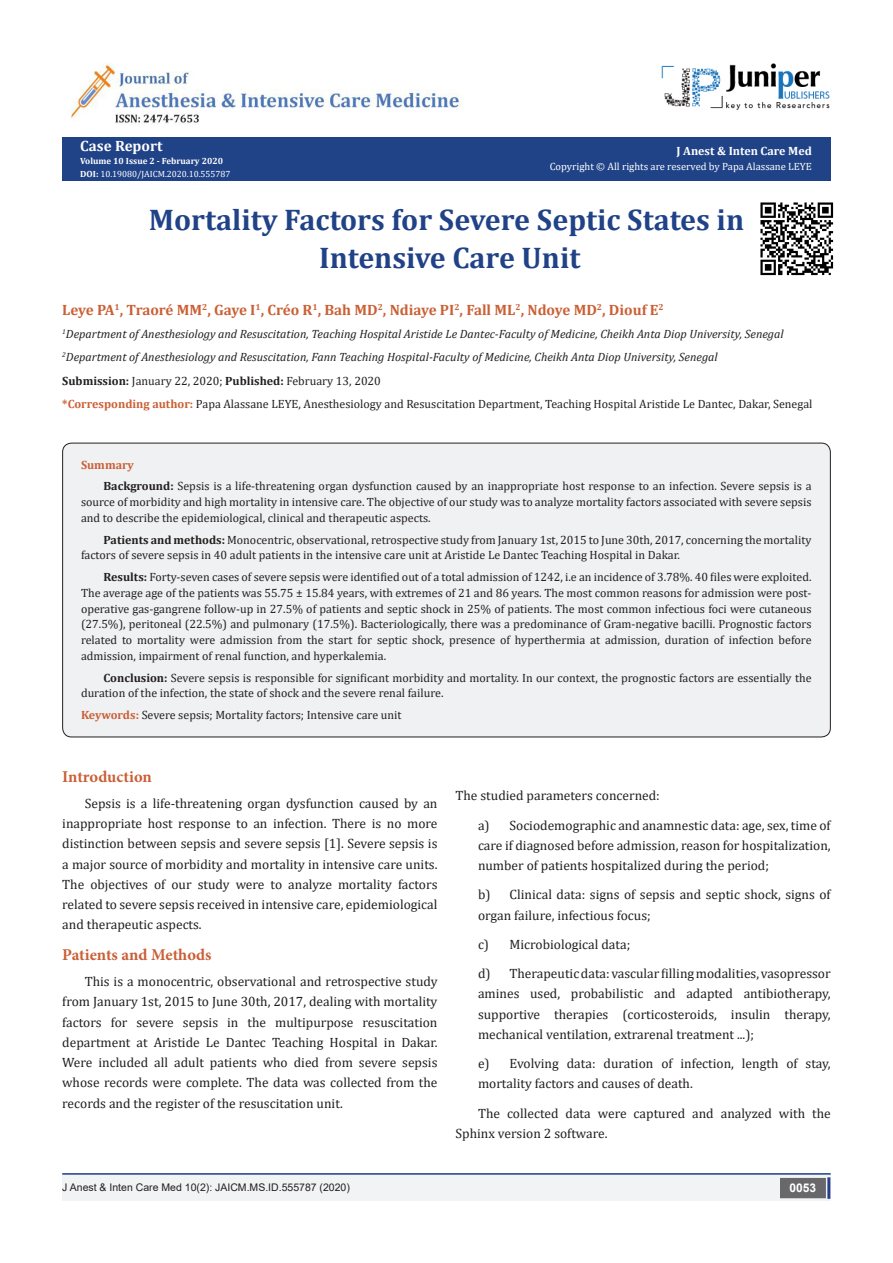
<style>
.page{position:relative;width:893px;height:1263px;background:#fff}
.page>*{position:absolute;margin:0;border:0;box-sizing:border-box;transform-origin:0 0}
.t1{font:700 30px/37.5px "Cambria";color:#204287;text-align:center}
.t2{font:700 16.5px "Minion Pro";letter-spacing:-.005em;color:#ca5f37}
.t3{font:700 15px "Cambria";color:#ca6035}
.t4{font:700 15px "Cambria";color:#fff}
.t5{font:13.5px/20.2px "Cambria";color:#231f20;text-align:justify}
.t6{font:12px/15.8px "Cambria";color:#231f20;text-align:justify}
.t7{font:italic 12px "Cambria";color:#231f20}
.t8{font:700 12px "Cambria";color:#fff}
.t9{font:700 12px "Cambria";color:#ca5f37}
.t10{font:700 12px "Arial";color:#fff}
.t11{font:10.5px "Arial";color:#231f20}
.t12{font:10.5px "Cambria";color:#fff}
.t13{font:9px "Cambria";color:#fff}
.t14{font:700 9px "Cambria";color:#fff}
.s1{font-weight:700}
.s2{font-weight:700;color:#ca6035}
.s3{font-weight:700;color:#ca5f37}
</style>
<div class="page">
<div style="left:62px;top:138px;width:769px;height:43px;background:#204287"></div>
<div style="left:62px;top:1174px;width:494px;height:26px;background:#f2f3f4"></div>
<div style="left:510px;top:1174px;width:321px;height:27px;background:#f2f3f4"></div>
<div style="left:781px;top:1179px;width:44px;height:18px;background:#68676a"></div>
<div style="left:780px;top:1178px;width:46px;height:20px;border:2px solid #68676a"></div>
<div style="left:827px;top:1177px;width:3px;height:22px;border:2px solid #253f8e"></div>
<img style="left:662px;top:63px;width:168px;height:47px">
<img style="left:71px;top:63px;width:391px;height:60px">
<hr style="left:62px;top:1173px;width:769px;height:2px;background:#183f89">
<div style="left:63px;top:443px;width:767px;height:294px;background:#f0f1f2;border-radius:9px"></div>
<img style="left:760px;top:202px;width:74px;height:74px">
<p class="t4" style="left:80px;top:135px;width:84px">Case Report</p>
<p class="t14" style="left:80px;top:155px;width:144px">Volume 10 Issue 2 - February 2020</p>
<p class="t13" style="left:80px;top:168px;width:152px"><span class="s1">DOI:</span> 10.19080/JAICM.2020.10.555787</p>
<p class="t8" style="left:676px;top:142px;width:137px">J Anest &amp; Inten Care Med</p>
<p class="t12" style="left:550px;top:161px;width:264px">Copyright © All rights are reserved by Papa Alassane LEYE</p>
<p class="t1" style="left:149px;top:200px;width:597px">Mortality Factors for Severe Septic States in<br>Intensive Care Unit</p>
<p class="t3" style="left:62px;top:299px;width:603px">Leye PA<sup>1</sup>, Traoré MM<sup>2</sup>, Gaye I<sup>1</sup>, Créo R<sup>1</sup>, Bah MD<sup>2</sup>, Ndiaye PI<sup>2</sup>, Fall ML<sup>2</sup>, Ndoye MD<sup>2</sup>, Diouf E<sup>2</sup></p>
<p class="t7" style="left:62px;top:325px;width:723px"><sup>1</sup>Department of Anesthesiology and Resuscitation, Teaching Hospital Aristide Le Dantec-Faculty of Medicine, Cheikh Anta Diop University, Senegal</p>
<p class="t7" style="left:62px;top:349px;width:657px"><sup>2</sup>Department of Anesthesiology and Resuscitation, Fann Teaching Hospital-Faculty of Medicine, Cheikh Anta Diop University, Senegal</p>
<p class="t6" style="left:62px;top:373px;width:320px"><span class="s1">Submission:</span> January 22, 2020; <span class="s1">Published:</span> February 13, 2020</p>
<p class="t6" style="left:62px;top:396px;width:752px"><span class="s2">*Corresponding author:</span> Papa Alassane LEYE, Anesthesiology and Resuscitation Department, Teaching Hospital Aristide Le Dantec, Dakar, Senegal</p>
<p class="t9" style="left:81px;top:456px;width:55px">Summary</p>
<p class="t6" style="left:81px;top:478px;width:732px;text-indent:22px"><span class="s1">Background:</span> Sepsis is a life-threatening organ dysfunction caused by an inappropriate host response to an infection. Severe sepsis is a source of morbidity and high mortality in intensive care. The objective of our study was to analyze mortality factors associated with severe sepsis and to describe the epidemiological, clinical and therapeutic aspects.</p>
<p class="t6" style="left:81px;top:531px;width:732px;text-indent:22px"><span class="s1">Patients and methods:</span> Monocentric, observational, retrospective study from January 1st, 2015 to June 30th, 2017, concerning the mortality factors of severe sepsis in 40 adult patients in the intensive care unit at Aristide Le Dantec Teaching Hospital in Dakar.</p>
<p class="t6" style="left:81px;top:569px;width:732px;text-indent:22px"><span class="s1">Results:</span> Forty-seven cases of severe sepsis were identified out of a total admission of 1242, i.e an incidence of 3.78%. 40 files were exploited.<br>The average age of the patients was 55.75 ± 15.84 years, with extremes of 21 and 86 years. The most common reasons for admission were post&shy;operative gas-gangrene follow-up in 27.5% of patients and septic shock in 25% of patients. The most common infectious foci were cutaneous (27.5%), peritoneal (22.5%) and pulmonary (17.5%). Bacteriologically, there was a predominance of Gram-negative bacilli. Prognostic factors related to mortality were admission from the start for septic shock, presence of hyperthermia at admission, duration of infection before admission, impairment of renal function, and hyperkalemia.</p>
<p class="t6" style="left:81px;top:669px;width:732px;text-indent:22px"><span class="s1">Conclusion:</span> Severe sepsis is responsible for significant morbidity and mortality. In our context, the prognostic factors are essentially the duration of the infection, the state of shock and the severe renal failure.</p>
<p class="t6" style="left:81px;top:707px;width:322px"><span class="s3">Keywords:</span> Severe sepsis; Mortality factors; Intensive care unit</p>
<p class="t2" style="left:62px;top:765px;width:91px">Introduction</p>
<p class="t5" style="left:62px;top:793px;width:377px;text-indent:22px">Sepsis is a life-threatening organ dysfunction caused by an inappropriate host response to an infection. There is no more distinction between sepsis and severe sepsis [1]. Severe sepsis is a major source of morbidity and mortality in intensive care units.<br>The objectives of our study were to analyze mortality factors related to severe sepsis received in intensive care, epidemiological and therapeutic aspects.</p>
<p class="t2" style="left:62px;top:943px;width:151px">Patients and Methods</p>
<p class="t5" style="left:62px;top:971px;width:377px;text-indent:22px">This is a monocentric, observational and retrospective study from January 1st, 2015 to June 30th, 2017, dealing with mortality factors for severe sepsis in the multipurpose resuscitation department at Aristide Le Dantec Teaching Hospital in Dakar.<br>Were included all adult patients who died from severe sepsis whose records were complete. The data was collected from the records and the register of the resuscitation unit.</p>
<p class="t5" style="left:455px;top:785px;width:206px">The studied parameters concerned:</p>
<p class="t5" style="left:478px;top:815px;width:354px">a) Sociodemographic and anamnestic data: age, sex, time of care if diagnosed before admission, reason for hospitalization, number of patients hospitalized during the period;</p>
<p class="t5" style="left:478px;top:884px;width:354px">b) Clinical data: signs of sepsis and septic shock, signs of organ failure, infectious focus;</p>
<p class="t5" style="left:478px;top:934px;width:154px">c) Microbiological data;</p>
<p class="t5" style="left:478px;top:963px;width:354px">d) Therapeuticdata:vascular fillingmodalities,vasopressor amines used, probabilistic and adapted antibiotherapy, supportive therapies (corticosteroids, insulin therapy, mechanical ventilation, extrarenal treatment ...);</p>
<p class="t5" style="left:478px;top:1053px;width:354px">e) Evolving data: duration of infection, length of stay, mortality factors and causes of death.</p>
<p class="t5" style="left:455px;top:1103px;width:377px;text-indent:22px">The collected data were captured and analyzed with the<br>Sphinx version 2 software.</p>
<p class="t11" style="left:62px;top:1180px;width:289px">J Anest &amp; Inten Care Med 10(2): JAICM.MS.ID.555787 (2020)</p>
<p class="t10" style="left:790px;top:1180px;width:28px">0053</p>
</div>
